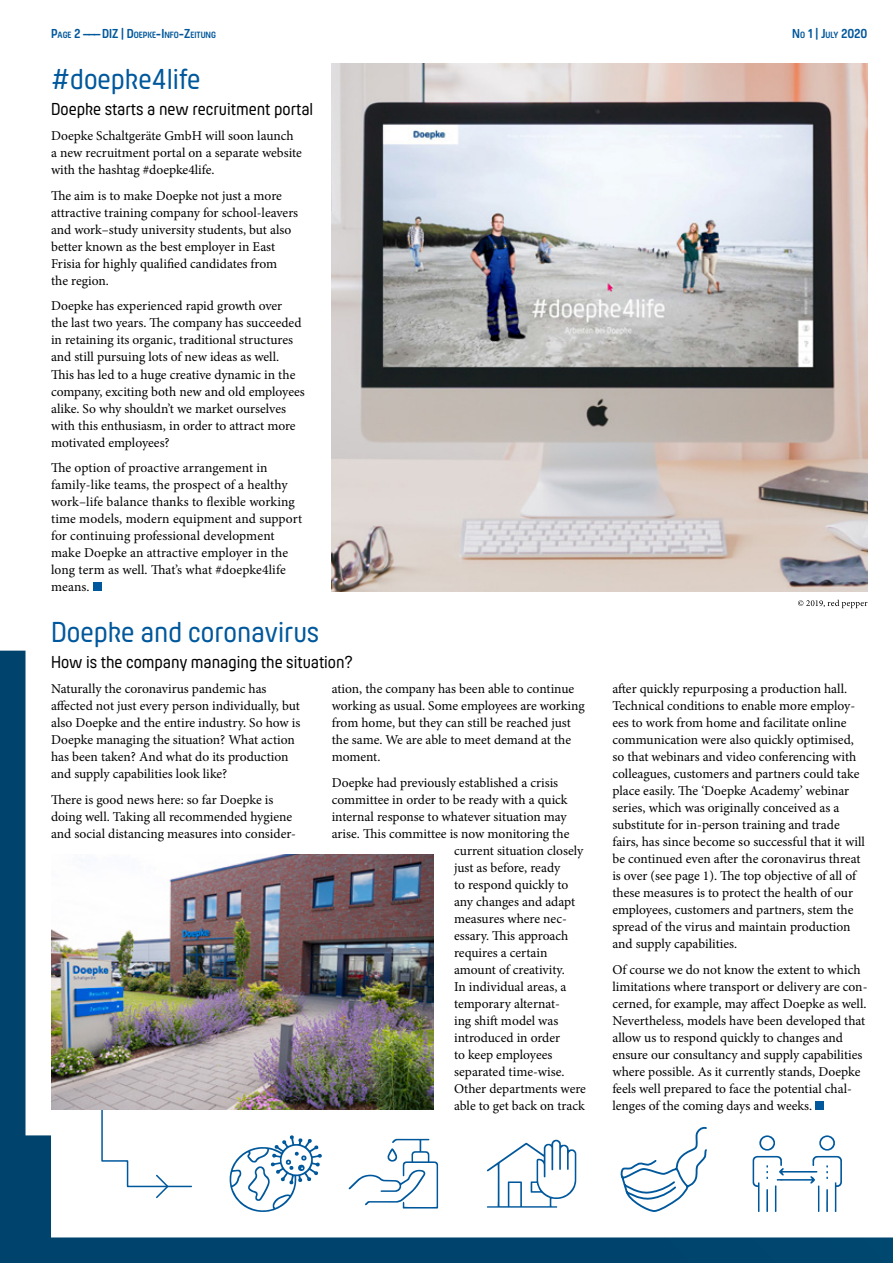
<style>
.page{position:relative;width:893px;height:1263px;background:#fff}
.page>*{position:absolute;margin:0;border:0;box-sizing:border-box;transform-origin:0 0}
.t1{font:30px "Hansom FY";color:#00589c}
.t2{font:18px "Hansom FY";color:#000}
.t3{font:13.5px/17px "Minion Pro";color:#000}
.t4{font:700 13.5px "Hansom FY";color:#00589c}
.t5{font:700 9.45px "Hansom FY";color:#00589c}
.s1{font-size:13.5px}
.s2{font-size:9.45px}
</style>
<div class="page">
<div style="left:93px;top:583px;width:8px;height:8px;background:#00589c"></div>
<img style="left:332px;top:64px;width:535px;height:527px">
<svg style="left:798px;top:600px;width:69px;height:8px"></svg>
<svg style="left:0;top:651px;width:893px;height:612px"></svg>
<img style="left:51px;top:855px;width:383px;height:255px">
<p class="t5" style="left:51px;top:30px;width:167px"><span class="s1">P</span>AGE <span class="s1">2 ––– DIZ | D</span>OEPKE<span class="s1">-I</span>NFO<span class="s1">-Z</span>EITUNG</p>
<p class="t4" style="left:792px;top:26px;width:77px">N<span class="s2">O</span> 1 | J<span class="s2">ULY</span> 2020</p>
<h1 class="t1" style="left:51px;top:62px;width:151px">#doepke4life</h1>
<h2 class="t2" style="left:51px;top:98px;width:264px">Doepke starts a new recruitment portal</h2>
<p class="t3" style="left:51px;top:128px;width:252px">Doepke Schaltgeräte GmbH will soon launch a new recruitment portal on a separate website with the hashtag #doepke4life.</p>
<p class="t3" style="left:51px;top:187px;width:249px">The aim is to make Doepke not just a more attractive training company for school-leavers and work–study university students, but also better known as the best employer in East Frisia for highly qualified candidates from<br>the region.</p>
<p class="t3" style="left:51px;top:298px;width:255px">Doepke has experienced rapid growth over<br>the last two years. The company has succeeded in retaining its organic, traditional structures and still pursuing lots of new ideas as well.<br>This has led to a huge creative dynamic in the company, exciting both new and old employees alike. So why shouldn’t we market ourselves with this enthusiasm, in order to attract more motivated employees?</p>
<p class="t3" style="left:51px;top:459px;width:253px">The option of proactive arrangement in family-like teams, the prospect of a healthy work–life balance thanks to flexible working time models, modern equipment and support for continuing professional development make Doepke an attractive employer in the long term as well. That’s what #doepke4life means.</p>
<h1 class="t1" style="left:51px;top:615px;width:270px">Doepke and coronavirus</h1>
<h2 class="t2" style="left:51px;top:651px;width:303px">How is the company managing the situation?</h2>
<p class="t3" style="left:51px;top:680px;width:251px">Naturally the coronavirus pandemic has affected not just every person individually, but also Doepke and the entire industry. So how is Doepke managing the situation? What action has been taken? And what do its production and supply capabilities look like?</p>
<p class="t3" style="left:51px;top:791px;width:246px">There is good news here: so far Doepke is doing well. Taking all recommended hygiene and social distancing measures into consider-</p>
<p class="t3" style="left:332px;top:680px;width:255px">ation, the company has been able to continue working as usual. Some employees are working from home, but they can still be reached just the same. We are able to meet demand at the moment.</p>
<p class="t3" style="left:332px;top:774px;width:228px">Doepke had previously established a crisis</p>
<p class="t3" style="left:332px;top:791px;width:237px">committee in order to be ready with a quick</p>
<p class="t3" style="left:332px;top:808px;width:237px">internal response to whatever situation may</p>
<p class="t3" style="left:332px;top:825px;width:239px">arise. This committee is now monitoring the</p>
<p class="t3" style="left:454px;top:842px;width:131px">current situation closely</p>
<p class="t3" style="left:454px;top:859px;width:108px">just as before, ready</p>
<p class="t3" style="left:454px;top:876px;width:116px">to respond quickly to</p>
<p class="t3" style="left:454px;top:893px;width:123px">any changes and adapt</p>
<p class="t3" style="left:454px;top:910px;width:114px">measures where nec-</p>
<p class="t3" style="left:454px;top:927px;width:116px">essary. This approach</p>
<p class="t3" style="left:454px;top:944px;width:95px">requires a certain</p>
<p class="t3" style="left:454px;top:961px;width:112px">amount of creativity.</p>
<p class="t3" style="left:454px;top:978px;width:114px">In individual areas, a</p>
<p class="t3" style="left:454px;top:995px;width:108px">temporary alternat-</p>
<p class="t3" style="left:454px;top:1012px;width:106px">ing shift model was</p>
<p class="t3" style="left:454px;top:1029px;width:108px">introduced in order</p>
<p class="t3" style="left:454px;top:1046px;width:100px">to keep employees</p>
<p class="t3" style="left:454px;top:1063px;width:112px">separated time-wise.</p>
<p class="t3" style="left:454px;top:1080px;width:133px">Other departments were</p>
<p class="t3" style="left:454px;top:1097px;width:132px">able to get back on track</p>
<p class="t3" style="left:612px;top:680px;width:254px">after quickly repurposing a production hall.<br>Technical conditions to enable more employ&shy;ees to work from home and facilitate online communication were also quickly optimised, so that webinars and video conferencing with colleagues, customers and partners could take place easily. The ‘Doepke Academy’ webinar series, which was originally conceived as a substitute for in-person training and trade fairs, has since become so successful that it will be continued even after the coronavirus threat is over (see page 1). The top objective of all of these measures is to protect the health of our employees, customers and partners, stem the spread of the virus and maintain production and supply capabilities.</p>
<p class="t3" style="left:612px;top:961px;width:257px">Of course we do not know the extent to which limitations where transport or delivery are con&shy;cerned, for example, may affect Doepke as well.<br>Nevertheless, models have been developed that allow us to respond quickly to changes and ensure our consultancy and supply capabilities where possible. As it currently stands, Doepke feels well prepared to face the potential chal&shy;lenges of the coming days and weeks.</p>
</div>
